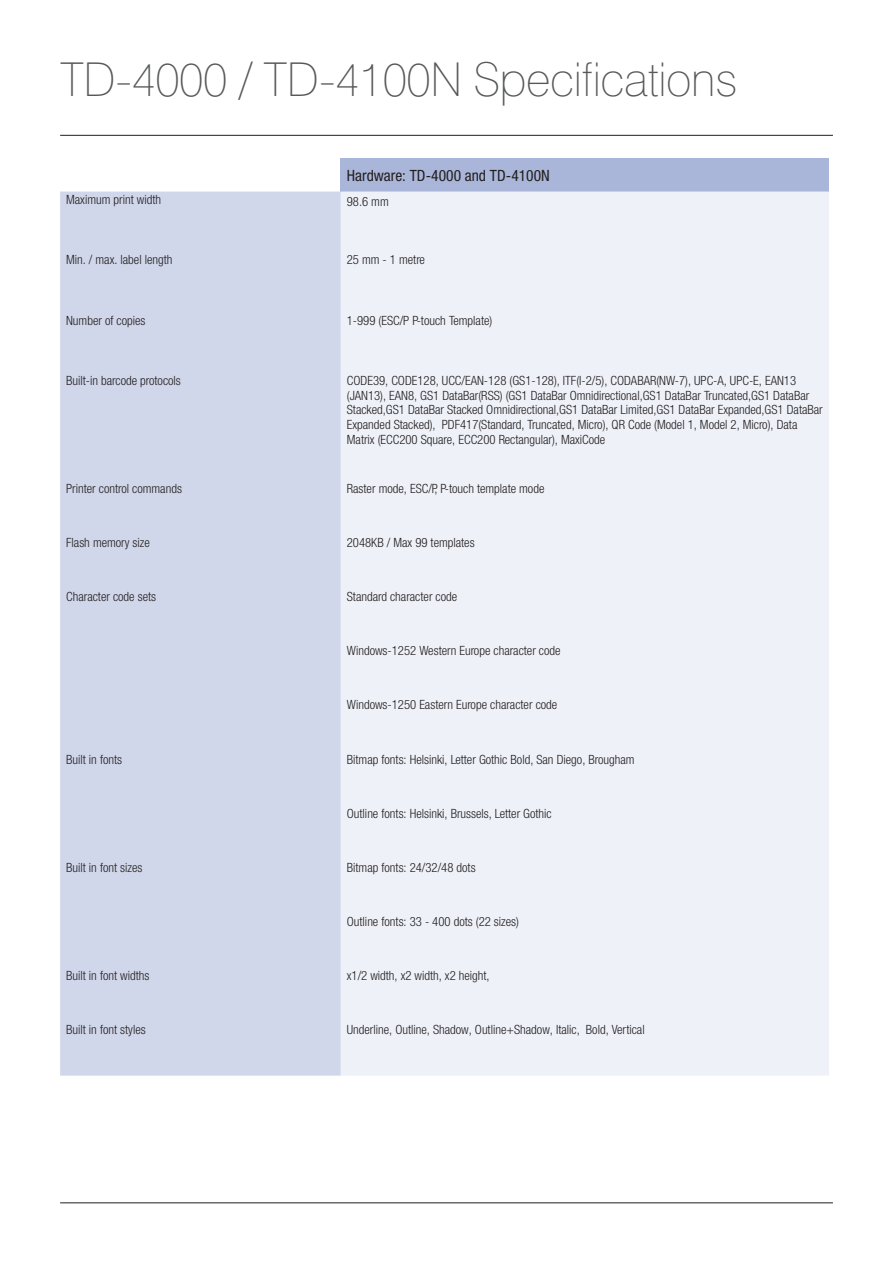
<style>
.page{position:relative;width:893px;height:1263px;background:#fff}
.page>*{position:absolute;margin:0;border:0;box-sizing:border-box;transform-origin:0 0}
.t1{font:100 46.65px "Swiss 721 BT";letter-spacing:-.01em;color:#57585a}
.t2{font:condensed 15.45px "Helvetica Neue LT Std";color:#231f20}
.t3{font:300 condensed 12.75px/14.9px "Helvetica Neue LT Std";color:#231f20}
</style>
<div class="page">
<div style="left:341px;top:158px;width:488px;height:34px;background:#a9b6d9"></div>
<div style="left:60px;top:192px;width:281px;height:884px;background:#d1d7ea"></div>
<div style="left:341px;top:192px;width:488px;height:884px;background:#eef1f8"></div>
<hr style="left:60px;top:135px;width:773px;height:1px;background:#231f20">
<hr style="left:60px;top:1202px;width:773px;height:1px;background:#231f20">
<h1 class="t1" style="left:60px;top:51px;width:679px">TD-4000 / TD-4100N Specifications</h1>
<p class="t2" style="left:347px;top:166px;width:204px">Hardware: TD-4000 and TD-4100N</p>
<p class="t3" style="left:66px;top:192px;width:96px">Maximum print width</p>
<p class="t3" style="left:347px;top:194px;width:43px">98.6 mm</p>
<p class="t3" style="left:66px;top:252px;width:108px">Min. / max. label length</p>
<p class="t3" style="left:347px;top:252px;width:80px">25 mm - 1 metre</p>
<p class="t3" style="left:66px;top:312px;width:81px">Number of copies</p>
<p class="t3" style="left:347px;top:312px;width:147px">1-999 (ESC/P P-touch Template)</p>
<p class="t3" style="left:66px;top:373px;width:116px">Built-in barcode protocols</p>
<p class="t3" style="left:347px;top:373px;width:477px">CODE39, CODE128, UCC/EAN-128 (GS1-128), ITF(I-2/5), CODABAR(NW-7), UPC-A, UPC-E, EAN13 (JAN13), EAN8, GS1 DataBar(RSS) (GS1 DataBar Omnidirectional,GS1 DataBar Truncated,GS1 DataBar Stacked,GS1 DataBar Stacked Omnidirectional,GS1 DataBar Limited,GS1 DataBar Expanded,GS1 DataBar Expanded Stacked), PDF417(Standard, Truncated, Micro), QR Code (Model 1, Model 2, Micro), Data Matrix (ECC200 Square, ECC200 Rectangular), MaxiCode</p>
<p class="t3" style="left:66px;top:481px;width:117px">Printer control commands</p>
<p class="t3" style="left:347px;top:481px;width:199px">Raster mode, ESC/P, P-touch template mode</p>
<p class="t3" style="left:66px;top:535px;width:85px">Flash memory size</p>
<p class="t3" style="left:347px;top:535px;width:129px">2048KB / Max 99 templates</p>
<p class="t3" style="left:66px;top:589px;width:92px">Character code sets</p>
<p class="t3" style="left:347px;top:589px;width:112px">Standard character code</p>
<p class="t3" style="left:347px;top:643px;width:215px">Windows-1252 Western Europe character code</p>
<p class="t3" style="left:347px;top:697px;width:212px">Windows-1250 Eastern Europe character code</p>
<p class="t3" style="left:66px;top:751px;width:58px">Built in fonts</p>
<p class="t3" style="left:347px;top:751px;width:289px">Bitmap fonts: Helsinki, Letter Gothic Bold, San Diego, Brougham</p>
<p class="t3" style="left:347px;top:806px;width:206px">Outline fonts: Helsinki, Brussels, Letter Gothic</p>
<p class="t3" style="left:66px;top:860px;width:78px">Built in font sizes</p>
<p class="t3" style="left:347px;top:860px;width:130px">Bitmap fonts: 24/32/48 dots</p>
<p class="t3" style="left:347px;top:914px;width:174px">Outline fonts: 33 - 400 dots (22 sizes)</p>
<p class="t3" style="left:66px;top:968px;width:85px">Built in font widths</p>
<p class="t3" style="left:347px;top:968px;width:144px">x1/2 width, x2 width, x2 height,</p>
<p class="t3" style="left:66px;top:1022px;width:81px">Built in font styles</p>
<p class="t3" style="left:347px;top:1022px;width:299px">Underline, Outline, Shadow, Outline+Shadow, Italic, Bold, Vertical</p>
</div>
